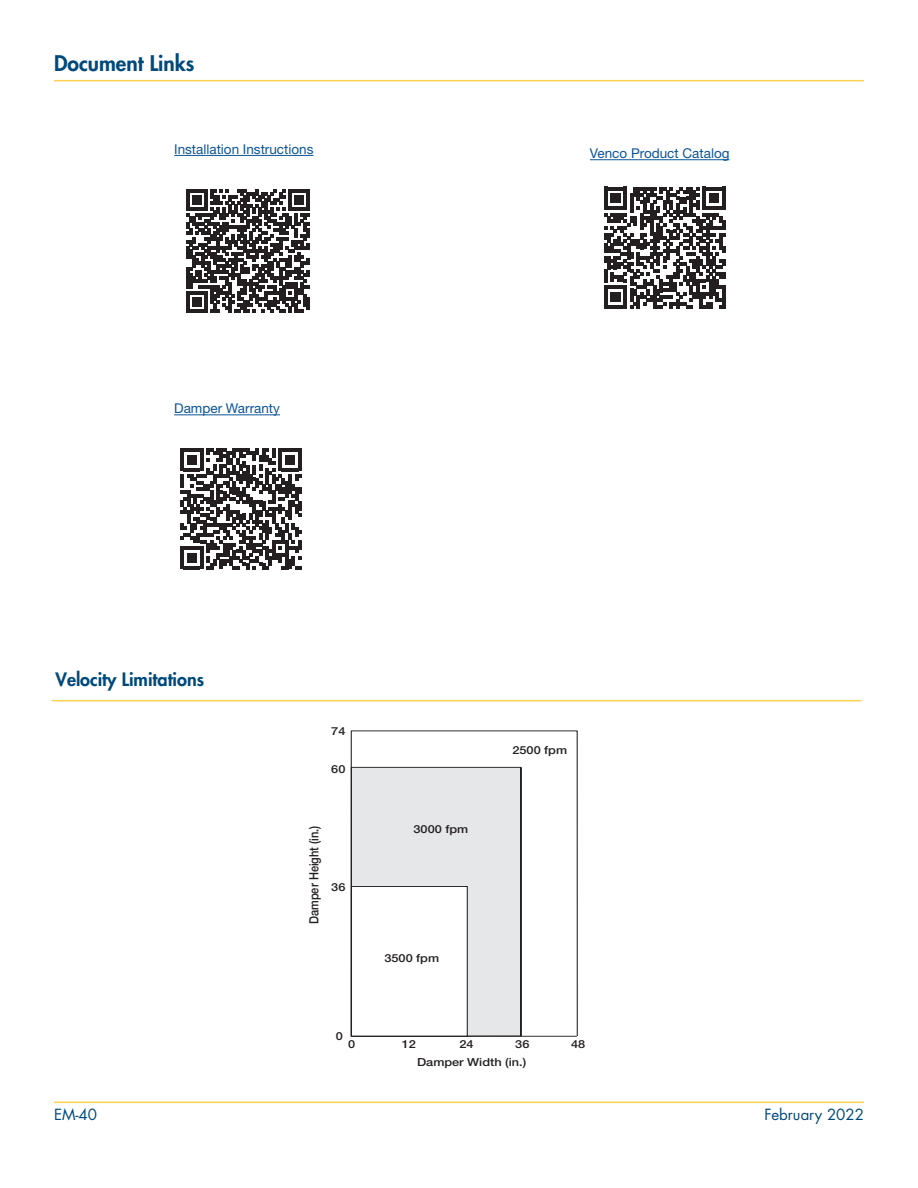
<style>
.page{position:relative;width:918px;height:1188px;background:#fff}
.page>*{position:absolute;margin:0;border:0;box-sizing:border-box;transform-origin:0 0}
.Subheading-_Venco{font:800 21px "Futura Std";color:#00497b}
.Subheading-_Venco-2{font:800 18px "Futura Std";color:#00497b}
.t1{font:15px "Futura Std";color:#00497b}
.Body{font:13.5px "Helvetica Neue LT Std";color:#0d5496}
.t2{font:500 12.75px "Helvetica Neue";color:#231f20;scale:.87 1}
.t3{font:500 11.1px "Helvetica Neue";color:#231f20;scale:1.15 1}
</style>
<div class="page">
<div style="left:352px;top:767px;width:169px;height:269px;background:#e6e7e9"></div>
<hr style="left:351px;top:731px;width:1px;height:305px;background:#231f20">
<hr style="left:351px;top:1036px;width:226px;height:1px;background:#231f20">
<hr style="left:577px;top:731px;width:1px;height:305px;background:#231f20">
<hr style="left:351px;top:731px;width:226px;height:1px;background:#231f20">
<div style="left:351px;top:887px;width:116px;height:149px;background:#fff"></div>
<div style="left:351px;top:886px;width:116px;height:150px;border:1px solid #231f20"></div>
<hr style="left:52px;top:700px;width:810px;height:1px;background:#fed250">
<hr style="left:174px;top:155px;width:139px;height:1px;background:#0d5496">
<hr style="left:590px;top:159px;width:140px;height:1px;background:#0d5496">
<hr style="left:174px;top:415px;width:106px;height:1px;background:#0d5496">
<svg style="left:186px;top:189px;width:123px;height:123px"></svg>
<svg style="left:604px;top:187px;width:122px;height:122px"></svg>
<hr style="left:722px;top:286px;width:4px;height:23px;background:#231f20">
<svg style="left:180px;top:448px;width:121px;height:121px"></svg>
<hr style="left:54px;top:1102px;width:810px;height:1px;background:#fed250">
<hr style="left:54px;top:80px;width:810px;height:1px;background:#fed250">
<p class="Subheading-_Venco" style="left:54px;top:50px;width:142px">Document Links</p>
<p class="Body" style="left:174px;top:141px;width:141px">Installation Instructions</p>
<p class="Body" style="left:590px;top:146px;width:141px">Venco Product Catalog</p>
<p class="Body" style="left:174px;top:401px;width:107px">Damper Warranty</p>
<p class="Subheading-_Venco-2" style="left:56px;top:668px;width:150px">Velocity Limitations</p>
<p class="t3" style="left:331px;top:724px;width:14px">74</p>
<p class="t3" style="left:331px;top:762px;width:14px">60</p>
<p class="t2" style="left:306px;top:924px;width:115px;rotate:-90deg">Damper Height (in.)</p>
<p class="t3" style="left:331px;top:881px;width:14px">36</p>
<p class="t3" style="left:414px;top:823px;width:49px">3000 fpm</p>
<p class="t3" style="left:384px;top:951px;width:49px">3500 fpm</p>
<p class="t3" style="left:512px;top:744px;width:49px">2500 fpm</p>
<p class="t3" style="left:336px;top:1029px;width:8px">0</p>
<p class="t3" style="left:348px;top:1037px;width:8px">0</p>
<p class="t3" style="left:402px;top:1037px;width:14px">12</p>
<p class="t3" style="left:459px;top:1037px;width:14px">24</p>
<p class="t3" style="left:515px;top:1037px;width:14px">36</p>
<p class="t3" style="left:571px;top:1037px;width:14px">48</p>
<p class="t3" style="left:417px;top:1055px;width:96px">Damper Width (in.)</p>
<p class="t1" style="left:54px;top:1105px;width:45px">EM-40</p>
<p class="t1" style="left:764px;top:1105px;width:101px">February 2022</p>
</div>
